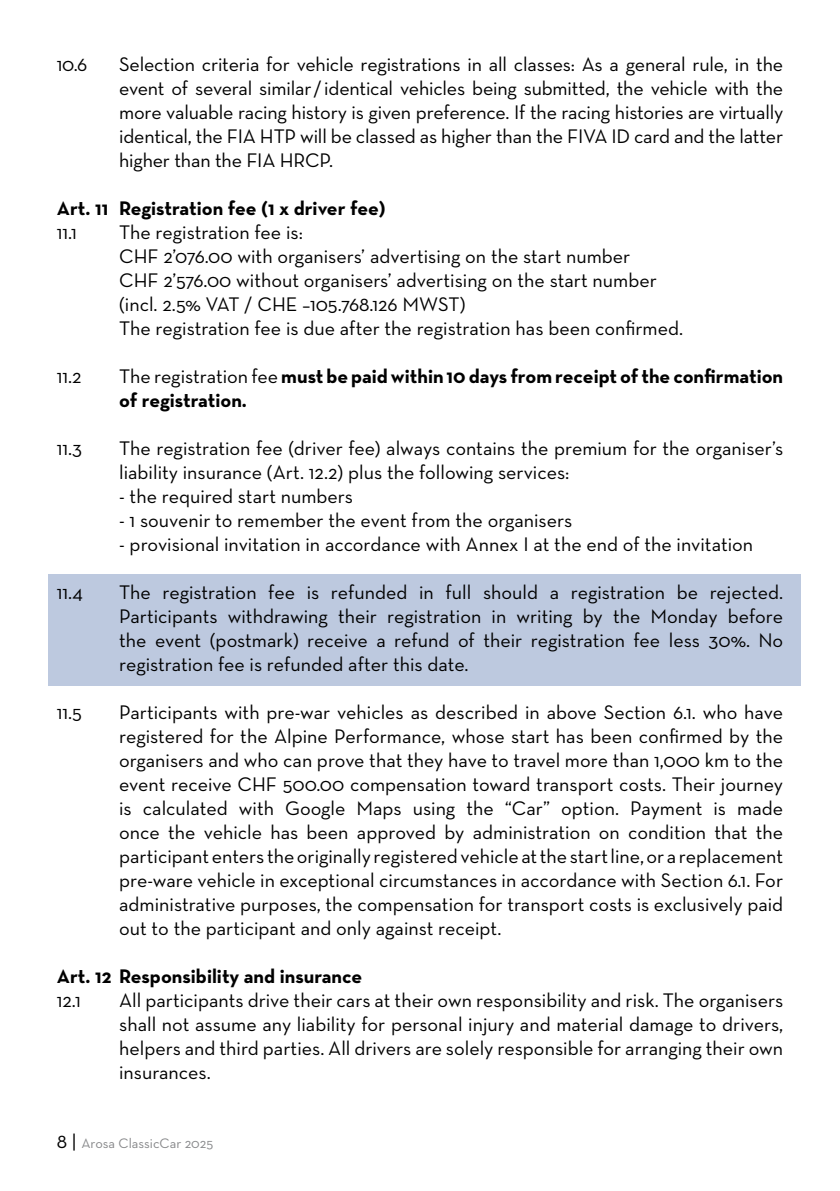
<style>
.page{position:relative;width:840px;height:1191px;background:#fff}
.page>*{position:absolute;margin:0;border:0;box-sizing:border-box;transform-origin:0 0}
.t1{font:20px/24px "Neutra Text";color:#000;text-align:justify}
.t2{font:700 20px/24px "Neutra Text";color:#000}
.t3{font:14px "Neutra Text";color:#87888a}
.s1{font-weight:400}
.s2{font-size:20px;color:#000}
</style>
<div class="page">
<div style="left:48px;top:574px;width:752px;height:111px;background:#bdc9df"></div>
<p class="t1" style="left:57px;top:52px;width:32px">10.6</p>
<p class="t1" style="left:119px;top:52px;width:665px">Selection criteria for vehicle registrations in all classes: As a general rule, in the event of several similar/identical vehicles being submitted, the vehicle with the more valuable racing history is given preference. If the racing histories are virtually identical, the FIA HTP will be classed as higher than the FIVA ID card and the latter higher than the FIA HRCP.</p>
<p class="t2" style="left:57px;top:195px;width:330px">Art. 11 Registration fee (1 x driver fee)</p>
<p class="t1" style="left:57px;top:220px;width:22px">11.1</p>
<p class="t1" style="left:119px;top:220px;width:565px;text-align:left">The registration fee is:<br>CHF 2’076.00 with organisers’ advertising on the start number<br>CHF 2’576.00 without organisers’ advertising on the start number (incl. 2.5% VAT / CHE –105.768.126 MWST)<br>The registration fee is due after the registration has been confirmed.</p>
<p class="t1" style="left:57px;top:364px;width:26px">11.2</p>
<p class="t2" style="left:119px;top:363px;width:665px"><span class="s1">The registration fee</span> must be paid within 10 days from receipt of the confirmation of registration.</p>
<p class="t1" style="left:57px;top:436px;width:27px">11.3</p>
<p class="t1" style="left:119px;top:436px;width:665px">The registration fee (driver fee) always contains the premium for the organiser’s liability insurance (Art. 12.2) plus the following services:</p>
<p class="t1" style="left:119px;top:484px;width:235px">- the required start numbers</p>
<p class="t1" style="left:119px;top:508px;width:454px">- 1 souvenir to remember the event from the organisers</p>
<p class="t1" style="left:119px;top:532px;width:635px">- provisional invitation in accordance with Annex I at the end of the invitation</p>
<p class="t1" style="left:57px;top:580px;width:28px">11.4</p>
<p class="t1" style="left:119px;top:580px;width:665px">The registration fee is refunded in full should a registration be rejected.<br>Participants withdrawing their registration in writing by the Monday before the event (postmark) receive a refund of their registration fee less 30%. No registration fee is refunded after this date.</p>
<p class="t1" style="left:57px;top:700px;width:27px">11.5</p>
<p class="t1" style="left:119px;top:700px;width:665px">Participants with pre-war vehicles as described in above Section 6.1. who have registered for the Alpine Performance, whose start has been confirmed by the organisers and who can prove that they have to travel more than 1,000 km to the event receive CHF 500.00 compensation toward transport costs. Their journey is calculated with Google Maps using the “Car” option. Payment is made once the vehicle has been approved by administration on condition that the participant enters the originally registered vehicle at the start line, or a replacement pre-ware vehicle in exceptional circumstances in accordance with Section 6.1. For administrative purposes, the compensation for transport costs is exclusively paid out to the participant and only against receipt.</p>
<p class="t2" style="left:57px;top:963px;width:307px">Art. 12 Responsibility and insurance</p>
<p class="t1" style="left:57px;top:988px;width:25px">12.1</p>
<p class="t1" style="left:119px;top:988px;width:665px">All participants drive their cars at their own responsibility and risk. The organisers shall not assume any liability for personal injury and material damage to drivers, helpers and third parties. All drivers are solely responsible for arranging their own insurances.</p>
<p class="t3" style="left:57px;top:1135px;width:158px"><span class="s2">8 |</span> Arosa ClassicCar 2025</p>
</div>
